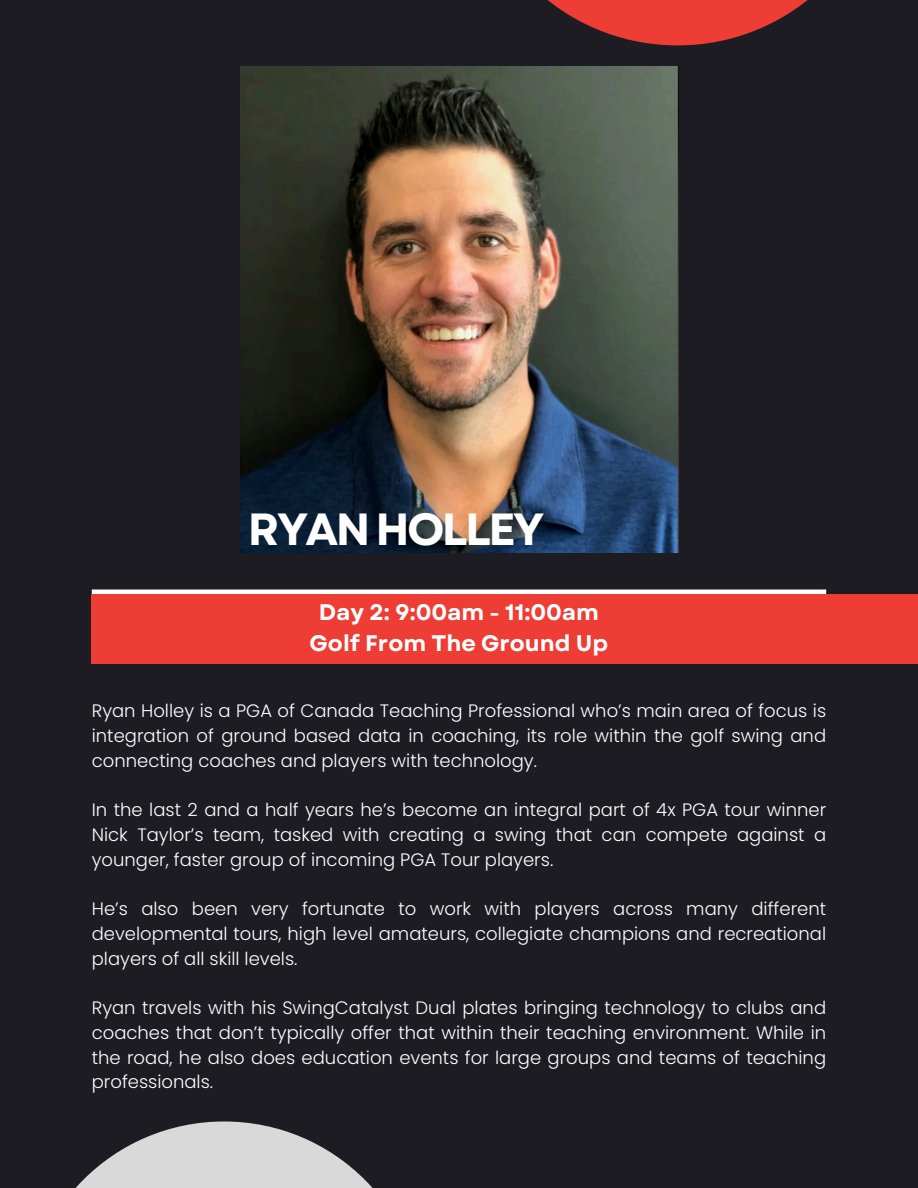
<style>
.page{position:relative;width:918px;height:1188px;background:#1d1c23}
.page>*{position:absolute;margin:0;border:0;box-sizing:border-box;transform-origin:0 0}
.t1{font:700 45px "Garet";letter-spacing:-.06em;color:#fff}
.t2{font:700 22.5px/31.5px "Garet";color:#fff;text-align:center}
.t3{font:300 18px/24.8px "Poppins";color:#fff;text-align:justify}
</style>
<div class="page">
<svg style="left:75px;top:1121px;width:298px;height:67px;fill:#d9d9d9"></svg>
<svg style="left:547px;top:0;width:261px;height:45px;fill:#ee3d35"></svg>
<hr style="left:92px;top:590px;width:734px;height:4px;background:#fff">
<div style="left:92px;top:594px;width:826px;height:70px;background:#ee3d35"></div>
<img style="left:240px;top:67px;width:438px;height:486px">
<p class="t1" style="left:248px;top:496px;width:298px">RYAN HOLLEY</p>
<p class="t2" style="left:310px;top:596px;width:300px">Day 2: 9:00am - 11:00am<br>Golf From The Ground Up</p>
<p class="t3" style="left:92px;top:699px;width:736px">Ryan Holley is a PGA of Canada Teaching Professional who’s main area of focus is integration of ground based data in coaching, its role within the golf swing and connecting coaches and players with technology.</p>
<h1 class="t3" style="left:92px;top:798px;width:736px">In the last 2 and a half years he’s become an integral part of 4x PGA tour winner Nick Taylor’s team, tasked with creating a swing that can compete against a younger, faster group of incoming PGA Tour players.</h1>
<p class="t3" style="left:92px;top:897px;width:736px">He’s also been very fortunate to work with players across many different developmental tours, high level amateurs, collegiate champions and recreational players of all skill levels.</p>
<h2 class="t3" style="left:92px;top:996px;width:736px">Ryan travels with his SwingCatalyst Dual plates bringing technology to clubs and coaches that don’t typically offer that within their teaching environment. While in the road, he also does education events for large groups and teams of teaching professionals.</h2>
</div>
